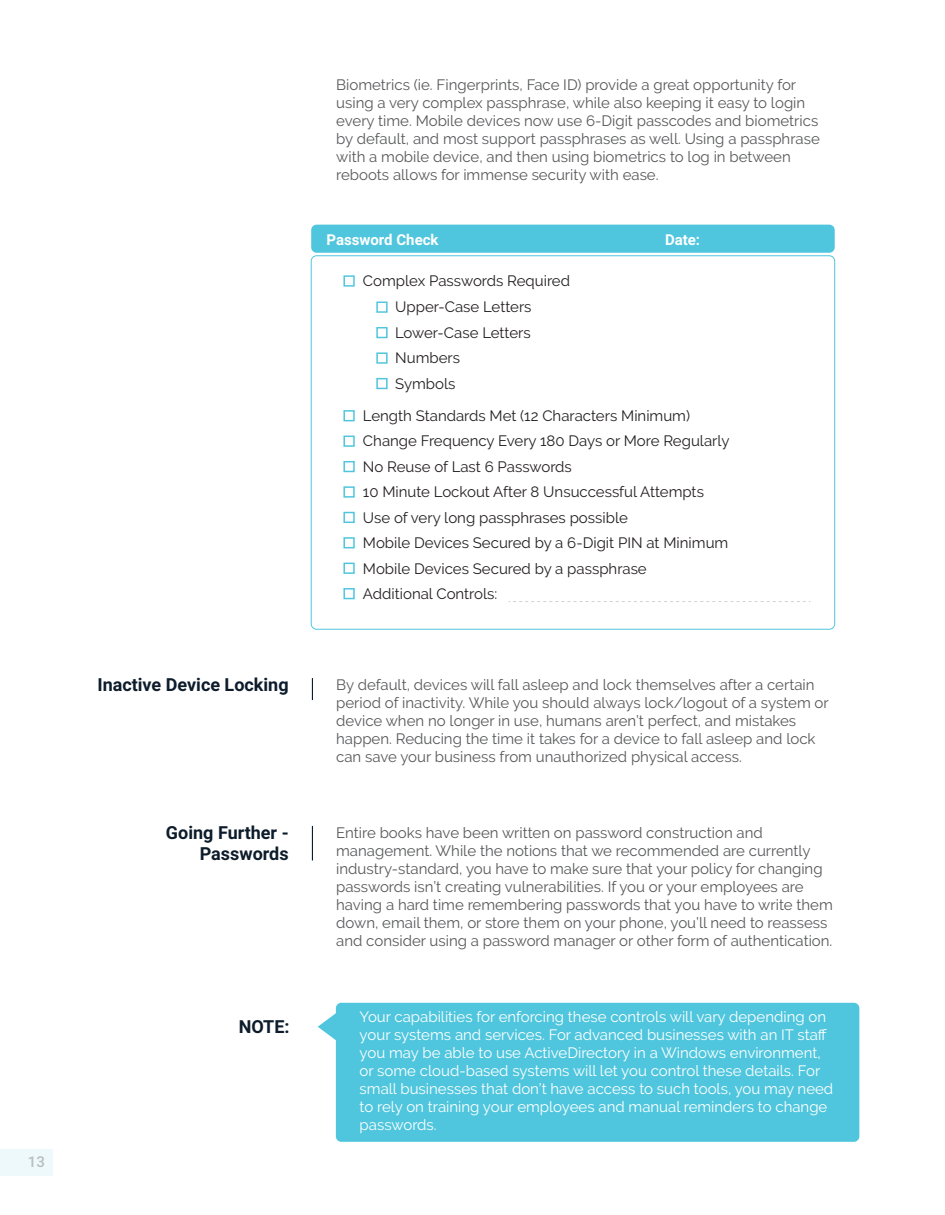
<style>
.page{position:relative;width:945px;height:1215px;background:#fff}
.page>*{position:absolute;margin:0;border:0;box-sizing:border-box;transform-origin:0 0}
.t1{font:700 18px/21.6px "Roboto";color:#0d1c2b;text-align:right}
.t2{font:15px/18px "Raleway";color:#57585a}
.t3{font:15px/18px "Raleway";color:#fff}
.t4{font:15px/25.5px "Raleway";color:#231f20}
.t5{font:700 15px "Roboto";color:#fff}
.t6{font:500 15px "Roboto";color:#bcbdc0}
</style>
<div class="page">
<div style="left:1px;top:1149px;width:52px;height:26px;background:#edf9fb"></div>
<div style="left:311px;top:225px;width:524px;height:28px;background:#4fc6dd;border-radius:5px"></div>
<svg style="left:509px;top:601px;width:301px;height:1px"></svg>
<div style="left:343px;top:275px;width:12px;height:12px;border:2px solid #4fc6dd"></div>
<div style="left:343px;top:410px;width:12px;height:11px;border:2px solid #4fc6dd"></div>
<div style="left:343px;top:436px;width:12px;height:11px;border:2px solid #4fc6dd"></div>
<div style="left:343px;top:461px;width:12px;height:11px;border:2px solid #4fc6dd"></div>
<div style="left:343px;top:486px;width:12px;height:12px;border:2px solid #4fc6dd"></div>
<div style="left:343px;top:512px;width:12px;height:11px;border:2px solid #4fc6dd"></div>
<div style="left:343px;top:537px;width:12px;height:11px;border:2px solid #4fc6dd"></div>
<div style="left:343px;top:563px;width:12px;height:11px;border:2px solid #4fc6dd"></div>
<div style="left:343px;top:588px;width:12px;height:11px;border:2px solid #4fc6dd"></div>
<div style="left:376px;top:302px;width:12px;height:11px;border:2px solid #4fc6dd"></div>
<div style="left:376px;top:327px;width:12px;height:11px;border:2px solid #4fc6dd"></div>
<div style="left:376px;top:352px;width:12px;height:12px;border:2px solid #4fc6dd"></div>
<div style="left:376px;top:378px;width:12px;height:11px;border:2px solid #4fc6dd"></div>
<svg style="left:312px;top:678px;width:1px;height:22px"></svg>
<hr style="left:312px;top:826px;width:1px;height:35px;background:#0d1c2b">
<div style="left:336px;top:1003px;width:523px;height:139px;background:#4fc6dd"></div>
<svg style="left:318px;top:1012px;width:19px;height:29px"></svg>
<p class="t6" style="left:28px;top:1151px;width:19px">13</p>
<p class="t2" style="left:336px;top:75px;width:485px">Biometrics (ie. Fingerprints, Face ID) provide a great opportunity for using a very complex passphrase, while also keeping it easy to login every time. Mobile devices now use 6-Digit passcodes and biometrics by default, and most support passphrases as well. Using a passphrase with a mobile device, and then using biometrics to log in between reboots allows for immense security with ease.</p>
<p class="t5" style="left:326px;top:229px;width:114px">Password Check</p>
<p class="t4" style="left:363px;top:268px;width:209px">Complex Passwords Required</p>
<p class="t4" style="left:395px;top:294px;width:138px">Upper-Case Letters<br>Lower-Case Letters<br>Numbers<br>Symbols</p>
<p class="t5" style="left:665px;top:229px;width:37px">Date:</p>
<p class="t4" style="left:363px;top:403px;width:368px">Length Standards Met (12 Characters Minimum)<br>Change Frequency Every 180 Days or More Regularly No Reuse of Last 6 Passwords<br>10 Minute Lockout After 8 Unsuccessful Attempts Use of very long passphrases possible<br>Mobile Devices Secured by a 6-Digit PIN at Minimum Mobile Devices Secured by a passphrase<br>Additional Controls:</p>
<p class="t1" style="left:97px;top:673px;width:193px">Inactive Device Locking</p>
<p class="t2" style="left:336px;top:675px;width:494px">By default, devices will fall asleep and lock themselves after a certain period of inactivity. While you should always lock/logout of a system or device when no longer in use, humans aren’t perfect, and mistakes happen. Reducing the time it takes for a device to fall asleep and lock can save your business from unauthorized physical access.</p>
<p class="t1" style="left:166px;top:821px;width:124px">Going Further -<br>Passwords</p>
<p class="t2" style="left:336px;top:823px;width:498px">Entire books have been written on password construction and management. While the notions that we recommended are currently industry-standard, you have to make sure that your policy for changing passwords isn’t creating vulnerabilities. If you or your employees are having a hard time remembering passwords that you have to write them down, email them, or store them on your phone, you’ll need to reassess and consider using a password manager or other form of authentication.</p>
<p class="t1" style="left:239px;top:1015px;width:52px">NOTE:</p>
<p class="t3" style="left:360px;top:1008px;width:475px">Your capabilities for enforcing these controls will vary depending on your systems and services. For advanced businesses with an IT staff you may be able to use ActiveDirectory in a Windows environment, or some cloud-based systems will let you control these details. For small businesses that don’t have access to such tools, you may need to rely on training your employees and manual reminders to change passwords.</p>
</div>
